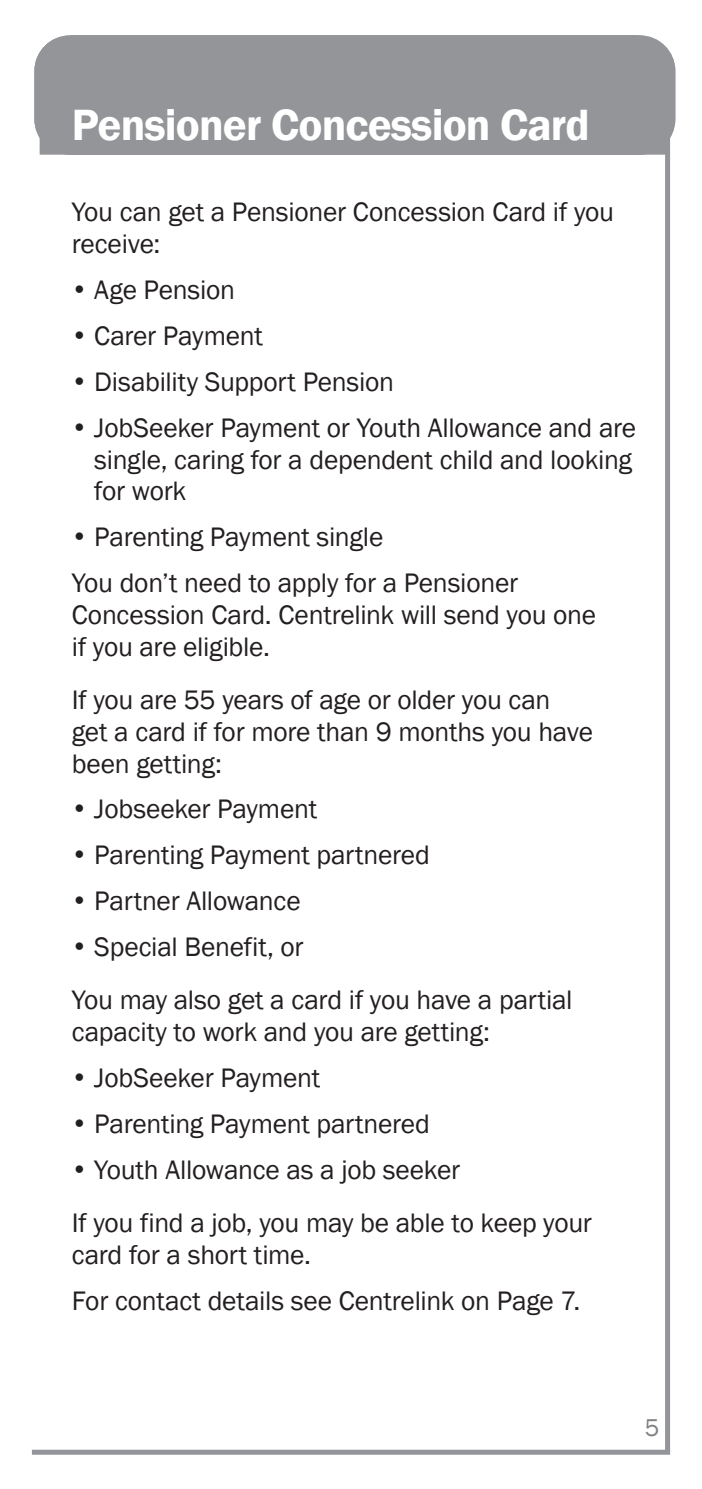
<style>
.page{position:relative;width:702px;height:1489px;background:#fff}
.page>*{position:absolute;margin:0;border:0;box-sizing:border-box;transform-origin:0 0}
.t1{font:600 45px "Franklin Gothic";letter-spacing:-.02em;color:#fff}
.t2{font:27.5px/31.8px "Franklin Gothic";letter-spacing:-.01em;color:#231f20}
.t3{font:25px "Franklin Gothic";color:#808285}
.s1{font-family:"Times New Roman";font-size:30px}
</style>
<div class="page">
<div style="left:665px;top:69px;width:5px;height:1382px;background:#939598"></div>
<div style="left:32px;top:1449px;width:638px;height:5px;background:#939598"></div>
<div style="left:40px;top:35px;width:635px;height:120px;background:#939598;border-radius:35px"></div>
<svg style="left:40px;top:50px;width:634px;height:105px"></svg>
<h1 class="t1" style="left:72px;top:97px;width:519px">Pensioner Concession Card</h1>
<p class="t2" style="left:72px;top:197px;width:544px">You can get a Pensioner Concession Card if you receive:</p>
<p class="t2" style="left:74px;top:274px;width:162px"><span class="s1">•</span> Age Pension</p>
<p class="t2" style="left:74px;top:320px;width:190px"><span class="s1">•</span> Carer Payment</p>
<p class="t2" style="left:74px;top:366px;width:321px"><span class="s1">•</span> Disability Support Pension</p>
<p class="t2" style="left:94px;top:412px;width:543px;text-indent:-20px"><span class="s1">•</span> JobSeeker Payment or Youth Allowance and are single, caring for a dependent child and looking for work</p>
<p class="t2" style="left:72px;top:515px;width:448px;line-height:46px"><span class="s1">•</span> Parenting Payment single<br>You don’t need to apply for a Pensioner</p>
<p class="t2" style="left:72px;top:599px;width:526px">Concession Card. Centrelink will send you one if you are eligible.</p>
<p class="t2" style="left:72px;top:684px;width:522px">If you are 55 years of age or older you can get a card if for more than 9 months you have been getting:</p>
<p class="t2" style="left:74px;top:794px;width:244px"><span class="s1">•</span> Jobseeker Payment</p>
<p class="t2" style="left:74px;top:839px;width:357px"><span class="s1">•</span> Parenting Payment partnered</p>
<p class="t2" style="left:74px;top:885px;width:228px"><span class="s1">•</span> Partner Allowance</p>
<p class="t2" style="left:72px;top:921px;width:502px;line-height:53px"><span class="s1">•</span> Special Benefit, or<br>You may also get a card if you have a partial</p>
<p class="t2" style="left:72px;top:1016px;width:419px">capacity to work and you are getting:</p>
<p class="t2" style="left:74px;top:1062px;width:247px"><span class="s1">•</span> JobSeeker Payment</p>
<p class="t2" style="left:74px;top:1108px;width:357px"><span class="s1">•</span> Parenting Payment partnered</p>
<p class="t2" style="left:72px;top:1143px;width:521px;line-height:53px"><span class="s1">•</span> Youth Allowance as a job seeker<br>If you find a job, you may be able to keep your</p>
<p class="t2" style="left:72px;top:1231px;width:510px;line-height:46px">card for a short time.<br>For contact details see Centrelink on Page 7.</p>
<p class="t3" style="left:644px;top:1411px;width:16px">5</p>
</div>
